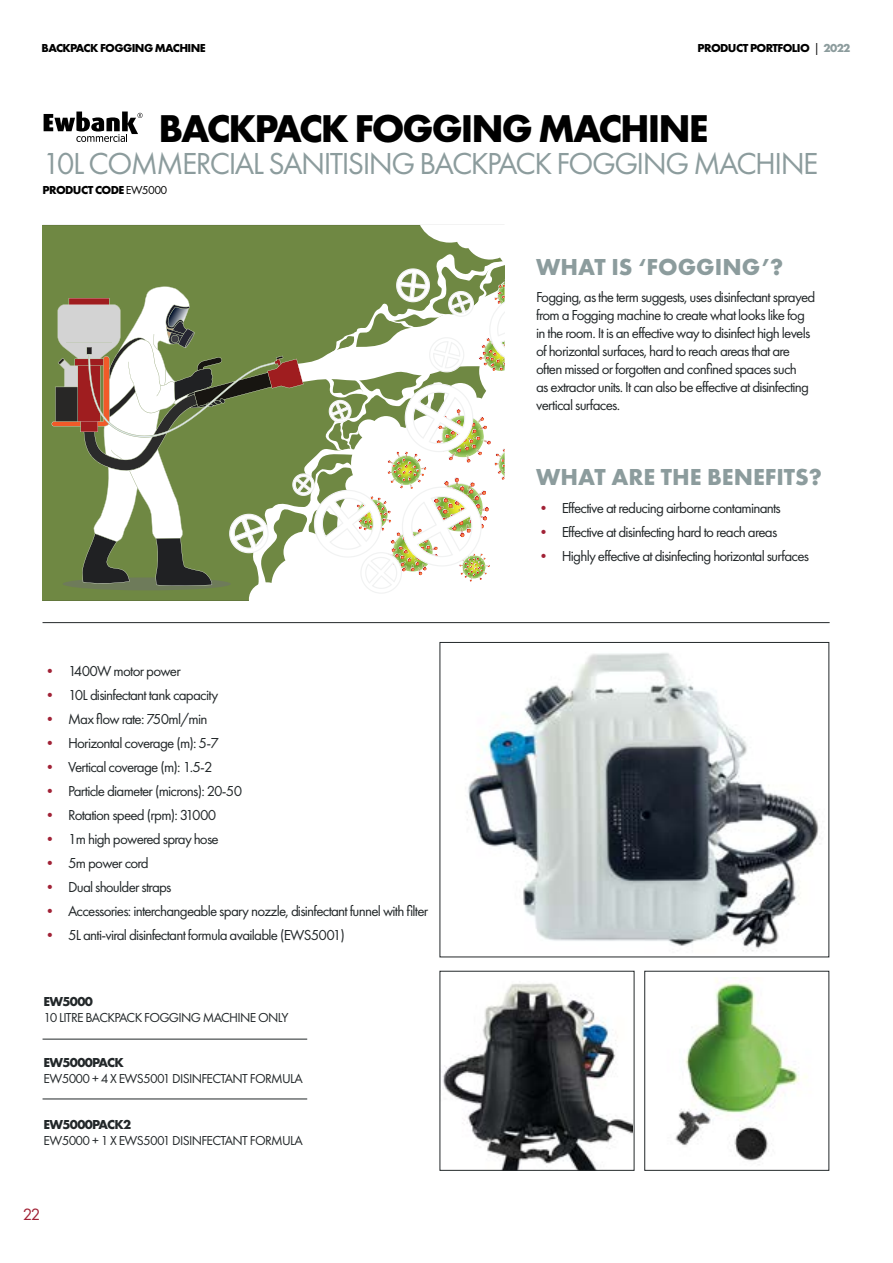
<style>
.page{position:relative;width:893px;height:1263px;background:#fff}
.page>*{position:absolute;margin:0;border:0;box-sizing:border-box;transform-origin:0 0}
.t1{font:700 40.2px "Futura PT";letter-spacing:-.05em;color:#000}
.t2{font:31.5px "Futura PT";letter-spacing:-.05em;color:#8c9c9d}
.t3{font:700 24px "Futura PT";color:#8c9c9d}
.t4{font:16.95px "Futura PT";color:#a12236}
.t5{font:15px/18px "Futura PT";letter-spacing:-.05em;color:#23282a}
.t6{font:13.5px "Futura PT";letter-spacing:-.05em;color:#23282a}
.t7{font:700 13.5px "Futura PT";letter-spacing:-.05em;color:#23282a}
.t8{font:700 12px "Futura PT";letter-spacing:-.05em;color:#000}
.s1{font-weight:400}
.s2{color:#8c9c9d}
.s3{font-weight:700;color:#a12236}
</style>
<div class="page">
<hr style="left:43px;top:622px;width:787px;height:1px;background:#23282a">
<div style="left:43px;top:225px;width:462px;height:375px;background:#6f8843"></div>
<hr style="left:43px;top:225px;width:462px;height:1px;background:#231f20">
<hr style="left:43px;top:600px;width:462px;height:1px;background:#231f20">
<svg style="left:249px;top:225px;width:256px;height:375px"></svg>
<svg style="left:52px;top:253px;width:453px;height:341px"></svg>
<hr style="left:66px;top:342px;width:46px;height:1px;background:#f1f2f2">
<img style="left:467px;top:653px;width:352px;height:298px">
<img style="left:442px;top:983px;width:190px;height:186px">
<div style="left:440px;top:971px;width:194px;height:200px;border:1px solid #23282a"></div>
<img style="left:675px;top:977px;width:132px;height:184px">
<div style="left:644px;top:971px;width:185px;height:200px;border:1px solid #23282a"></div>
<hr style="left:43px;top:1039px;width:264px;height:1px;background:#23282a">
<hr style="left:43px;top:1099px;width:264px;height:1px;background:#23282a">
<svg style="left:44px;top:112px;width:99px;height:30px"></svg>
<p class="t8" style="left:42px;top:40px;width:166px">BACKPACK FOGGING MACHINE</p>
<p class="t8" style="left:697px;top:40px;width:154px">PRODUCT PORTFOLIO <span class="s1">|</span> <span class="s2">2022</span></p>
<h1 class="t1" style="left:158px;top:103px;width:552px">BACKPACK FOGGING MACHINE</h1>
<h2 class="t2" style="left:43px;top:144px;width:777px">10L COMMERCIAL SANITISING BACKPACK FOGGING MACHINE</h2>
<p class="t8" style="left:43px;top:182px;width:126px">PRODUCT CODE <span class="s1">EW5000</span></p>
<p class="t5" style="left:43px;top:661px;width:140px"><span class="s3">•</span> 1400W motor power</p>
<p class="t5" style="left:43px;top:685px;width:177px"><span class="s3">•</span> 10L disinfectant tank capacity</p>
<p class="t5" style="left:43px;top:709px;width:166px"><span class="s3">•</span> Max flow rate: 750ml/min</p>
<p class="t5" style="left:43px;top:733px;width:178px"><span class="s3">•</span> Horizontal coverage (m): 5-7</p>
<p class="t5" style="left:43px;top:757px;width:172px"><span class="s3">•</span> Vertical coverage (m): 1.5-2</p>
<p class="t5" style="left:43px;top:781px;width:201px"><span class="s3">•</span> Particle diameter (microns): 20-50</p>
<p class="t5" style="left:43px;top:805px;width:175px"><span class="s3">•</span> Rotation speed (rpm): 31000</p>
<p class="t5" style="left:43px;top:829px;width:178px"><span class="s3">•</span> 1m high powered spray hose</p>
<p class="t5" style="left:43px;top:853px;width:108px"><span class="s3">•</span> 5m power cord</p>
<p class="t5" style="left:43px;top:877px;width:131px"><span class="s3">•</span> Dual shoulder straps</p>
<p class="t5" style="left:43px;top:901px;width:387px"><span class="s3">•</span> Accessories: interchangeable spary nozzle, disinfectant funnel with filter</p>
<p class="t5" style="left:43px;top:925px;width:304px"><span class="s3">•</span> 5L anti-viral disinfectant formula available (EWS5001)</p>
<p class="t7" style="left:44px;top:992px;width:51px">EW5000</p>
<p class="t6" style="left:44px;top:1009px;width:247px">10 LITRE BACKPACK FOGGING MACHINE ONLY</p>
<p class="t7" style="left:44px;top:1054px;width:82px">EW5000PACK</p>
<p class="t6" style="left:44px;top:1071px;width:261px">EW5000 + 4 X EWS5001 DISINFECTANT FORMULA</p>
<p class="t7" style="left:44px;top:1116px;width:89px">EW5000PACK2</p>
<p class="t6" style="left:44px;top:1133px;width:261px">EW5000 + 1 X EWS5001 DISINFECTANT FORMULA</p>
<p class="t4" style="left:23px;top:1204px;width:19px">22</p>
<h3 class="t3" style="left:536px;top:252px;width:249px">WHAT IS ‘FOGGING’?</h3>
<p class="t5" style="left:536px;top:288px;width:281px">Fogging, as the term suggests, uses disinfectant sprayed from a Fogging machine to create what looks like fog in the room. It is an effective way to disinfect high levels of horizontal surfaces, hard to reach areas that are often missed or forgotten and confined spaces such<br>as extractor units. It can also be effective at disinfecting vertical surfaces.</p>
<h3 class="t3" style="left:536px;top:461px;width:287px">WHAT ARE THE BENEFITS?</h3>
<p class="t5" style="left:536px;top:499px;width:246px"><span class="s3">•</span> Effective at reducing airborne contaminants</p>
<p class="t5" style="left:536px;top:523px;width:243px"><span class="s3">•</span> Effective at disinfecting hard to reach areas</p>
<p class="t5" style="left:536px;top:547px;width:274px"><span class="s3">•</span> Highly effective at disinfecting horizontal surfaces</p>
</div>
